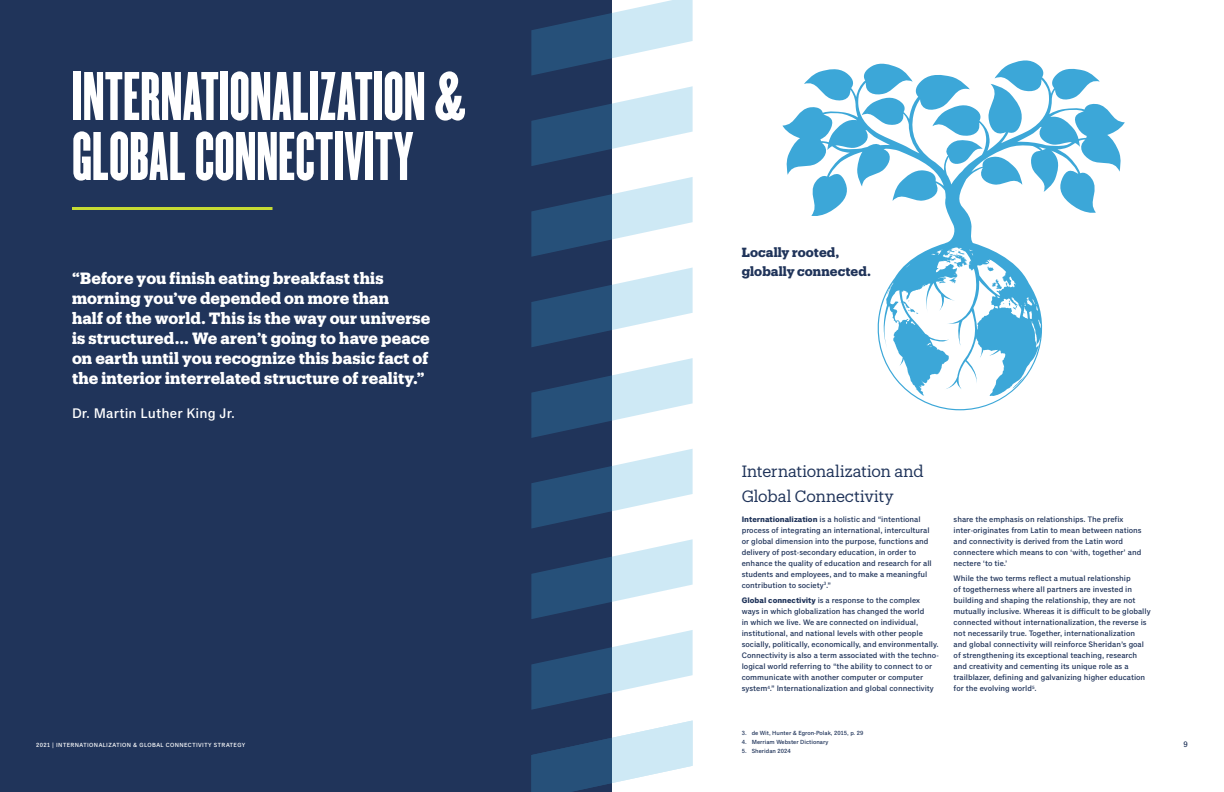
<style>
.page{position:relative;width:1224px;height:792px;background:#fff}
.page>*{position:absolute;margin:0;border:0;box-sizing:border-box;transform-origin:0 0}
.t1{font:60px/60px "Champion Gothic Featherweight";letter-spacing:.005em;color:#fff}
.t2{font:700 16px/20px "Produkt";letter-spacing:.005em;color:#fff}
.t3{font:16px/24.5px "Produkt";color:#20345a}
.t4{font:500 14px "Classic Grotesque Pro";letter-spacing:.01em;color:#fff}
.t5{font:700 13px/18.5px "Produkt";letter-spacing:.005em;color:#20345a}
.t6{font:500 8px/11px "Classic Grotesque Pro";color:#20345a}
.t7{font:500 6px "Classic Grotesque Pro";color:#20345a}
.t8{font:500 6px "Classic Grotesque Pro";letter-spacing:.07em;color:#fff}
.s1{font-weight:700}
</style>
<div class="page">
<div style="left:0;top:0;width:612px;height:792px;background:#20345a"></div>
<hr style="left:72px;top:207px;width:201px;height:3px;background:#c6db33">
<svg style="left:531px;top:86px;width:162px;height:80px"></svg>
<svg style="left:531px;top:177px;width:162px;height:80px"></svg>
<svg style="left:531px;top:267px;width:162px;height:80px"></svg>
<svg style="left:531px;top:358px;width:162px;height:80px"></svg>
<svg style="left:531px;top:449px;width:162px;height:79px"></svg>
<svg style="left:531px;top:539px;width:162px;height:80px"></svg>
<svg style="left:531px;top:630px;width:162px;height:80px"></svg>
<svg style="left:531px;top:721px;width:162px;height:71px"></svg>
<svg style="left:531px;top:0;width:162px;height:75px"></svg>
<svg style="left:782px;top:60px;width:343px;height:350px"></svg>
<svg style="left:1006px;top:375px;width:20px;height:16px"></svg>
<h1 class="t1" style="left:72px;top:67px;width:395px">INTERNATIONALIZATION &amp;<br>GLOBAL CONNECTIVITY</h1>
<h2 class="t2" style="left:72px;top:268px;width:360px">“Before you finish eating breakfast this morning you’ve depended on more than<br>half of the world. This is the way our universe is structured... We aren’t going to have peace on earth until you recognize this basic fact of the interior interrelated structure of reality.”</h2>
<h3 class="t4" style="left:72px;top:405px;width:164px">Dr. Martin Luther King Jr.</h3>
<p class="t8" style="left:36px;top:742px;width:211px">2021 | INTERNATIONALIZATION &amp; GLOBAL CONNECTIVITY STRATEGY</p>
<p class="t5" style="left:742px;top:243px;width:131px">Locally rooted, globally connected.</p>
<h2 class="t3" style="left:742px;top:459px;width:183px">Internationalization and<br>Global Connectivity</h2>
<p class="t6" style="left:742px;top:514px;width:192px"><span class="s1">Internationalization</span> is a holistic and “intentional process of integrating an international, intercultural or global dimension into the purpose, functions and delivery of post-secondary education, in order to enhance the quality of education and research for all students and employees, and to make a meaningful contribution to society<sup>3</sup>.”</p>
<p class="t6" style="left:742px;top:595px;width:199px"><span class="s1">Global connectivity</span> is a response to the complex ways in which globalization has changed the world<br>in which we live. We are connected on individual, institutional, and national levels with other people socially, politically, economically, and environmentally.<br>Connectivity is also a term associated with the techno&shy;logical world referring to “the ability to connect to or communicate with another computer or computer system<sup>4</sup>.” Internationalization and global connectivity</p>
<p class="t7" style="left:742px;top:729px;width:123px">3. de Wit, Hunter &amp; Egron-Polak, 2015, p. 29</p>
<p class="t7" style="left:742px;top:738px;width:88px">4. Merriam Webster Dictionary</p>
<p class="t7" style="left:742px;top:747px;width:50px">5. Sheridan 2024</p>
<p class="t6" style="left:954px;top:514px;width:190px">share the emphasis on relationships. The prefix inter-originates from Latin to mean between nations and connectivity is derived from the Latin word connectere which means to con ‘with, together’ and nectere ‘to tie.’</p>
<p class="t6" style="left:954px;top:573px;width:199px">While the two terms refect a mutual relationship<br>of togetherness where all partners are invested in building and shaping the relationship, they are not mutually inclusive. Whereas it is difcult to be globally connected without internationalization, the reverse is not necessarily true. Together, internationalization and global connectivity will reinforce Sheridan’s goal of strengthening its exceptional teaching, research and creativity and cementing its unique role as a trailblazer, defning and galvanizing higher education for the evolving world<sup>5</sup>.</p>
<p class="t6" style="left:1184px;top:739px;width:6px">9</p>
</div>
